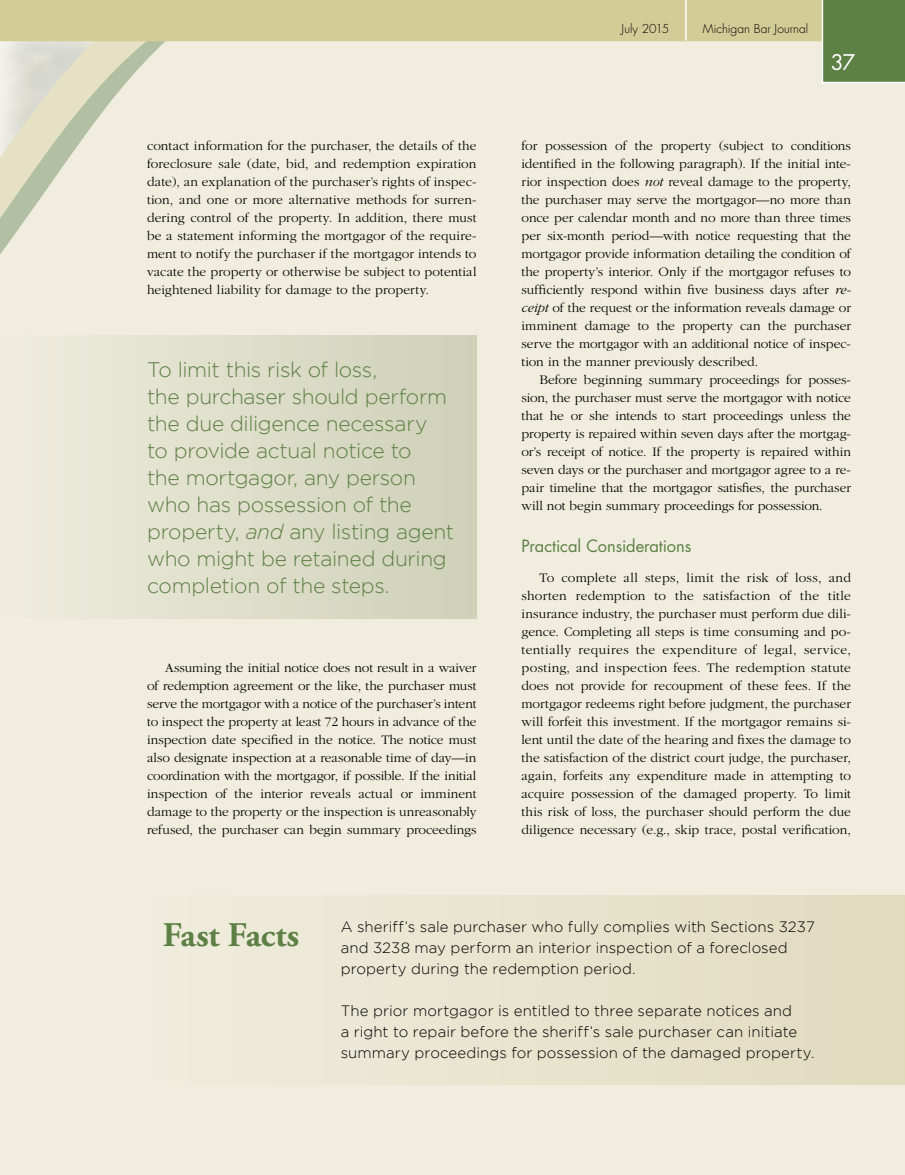
<style>
.page{position:relative;width:905px;height:1175px;background:#fff}
.page>*{position:absolute;margin:0;border:0;box-sizing:border-box;transform-origin:0 0}
.t1{font:700 34.5px "Adobe Garamond";letter-spacing:-.005em;color:#5d8045}
.t2{font:300 21px/27px "Gotham";letter-spacing:-.015em;color:#5d8045}
.t3{font:21px "Futura";color:#fff}
.t4{font:16.5px "Futura";letter-spacing:-.005em;color:#5d8045}
.t5{font:300 15px/21px "Gotham";letter-spacing:.005em;color:#000}
.t6{font:300 13.5px/18px "Garamond";color:#000;text-align:justify}
.t7{font:300 12px "Futura";color:#000}
.s1{font-family:"Gotham HTF";font-style:italic}
.s2{font-style:italic}
</style>
<div class="page">
<div style="left:0;top:0;width:904px;height:1174px;background:#f0edde"></div>
<svg style="left:0;top:84px;width:477px;height:507px"></svg>
<svg style="left:0;top:0;width:904px;height:84px"></svg>
<hr style="left:685px;top:0;width:1px;height:40px;background:#fff">
<div style="left:147px;top:896px;width:757px;height:188px;background:linear-gradient(to right,#efecdd,#e1dbbe)"></div>
<div style="left:1px;top:335px;width:475px;height:283px;background:linear-gradient(to right,#efecdd,#ced0b8)"></div>
<p class="t6" style="left:147px;top:137px;width:331px">contact information for the purchaser, the details of the foreclosure sale (date, bid, and redemption expiration date), an explanation of the purchaser’s rights of inspec&shy;tion, and one or more alternative methods for surren&shy;dering control of the property. In addition, there must be a statement informing the mortgagor of the require&shy;ment to notify the purchaser if the mortgagor intends to vacate the property or otherwise be subject to potential heightened liability for damage to the property.</p>
<p class="t2" style="left:147px;top:356px;width:308px">To limit this risk of loss,<br>the purchaser should perform the due diligence necessary<br>to provide actual notice to<br>the mortgagor, any person who has possession of the property, <span class="s1">and</span> any listing agent who might be retained during completion of the steps.</p>
<p class="t6" style="left:147px;top:659px;width:331px;text-indent:18px">Assuming the initial notice does not result in a waiver of redemption agreement or the like, the purchaser must serve the mortgagor with a notice of the purchaser’s intent to inspect the property at least 72 hours in advance of the inspection date specified in the notice. The notice must also designate inspection at a reasonable time of day—in coordination with the mortgagor, if possible. If the initial inspection of the interior reveals actual or imminent damage to the property or the inspection is unreasonably refused, the purchaser can begin summary proceedings</p>
<p class="t7" style="left:621px;top:21px;width:49px">July 2015</p>
<p class="t7" style="left:702px;top:21px;width:107px">Michigan Bar Journal</p>
<h2 class="t3" style="left:830px;top:48px;width:26px">37</h2>
<p class="t6" style="left:521px;top:137px;width:331px">for possession of the property (subject to conditions identified in the following paragraph). If the initial inte&shy;rior inspection does <span class="s2">not</span> reveal damage to the property, the purchaser may serve the mortgagor—no more than once per calendar month and no more than three times per six-month period—with notice requesting that the mortgagor provide information detailing the condition of the property’s interior. Only if the mortgagor refuses to sufficiently respond within five business days after <span class="s2">re&shy;ceipt</span> of the request or the information reveals damage or imminent damage to the property can the purchaser serve the mortgagor with an additional notice of inspec&shy;tion in the manner previously described.</p>
<p class="t6" style="left:521px;top:370px;width:331px;text-indent:18px">Before beginning summary proceedings for posses&shy;sion, the purchaser must serve the mortgagor with notice that he or she intends to start proceedings unless the property is repaired within seven days after the mortgag&shy;or’s receipt of notice. If the property is repaired within seven days or the purchaser and mortgagor agree to a re&shy;pair timeline that the mortgagor satisfies, the purchaser will not begin summary proceedings for possession.</p>
<p class="t4" style="left:521px;top:534px;width:171px">Practical Considerations</p>
<p class="t6" style="left:521px;top:569px;width:331px;text-indent:18px">To complete all steps, limit the risk of loss, and shorten redemption to the satisfaction of the title insurance industry, the purchaser must perform due dili&shy;gence. Completing all steps is time consuming and po&shy;tentially requires the expenditure of legal, service, posting, and inspection fees. The redemption statute does not provide for recoupment of these fees. If the mortgagor redeems right before judgment, the purchaser will forfeit this investment. If the mortgagor remains si&shy;lent until the date of the hearing and fixes the damage to the satisfaction of the district court judge, the purchaser, again, forfeits any expenditure made in attempting to acquire possession of the damaged property. To limit this risk of loss, the purchaser should perform the due diligence necessary (e.g., skip trace, postal verification,</p>
<h1 class="t1" style="left:163px;top:916px;width:138px">Fast Facts</h1>
<p class="t5" style="left:340px;top:916px;width:475px">A sheriff’s sale purchaser who fully complies with Sections 3237 and 3238 may perform an interior inspection of a foreclosed property during the redemption period.</p>
<p class="t5" style="left:340px;top:1000px;width:475px">The prior mortgagor is entitled to three separate notices and<br>a right to repair before the sheriff’s sale purchaser can initiate summary proceedings for possession of the damaged property.</p>
</div>
